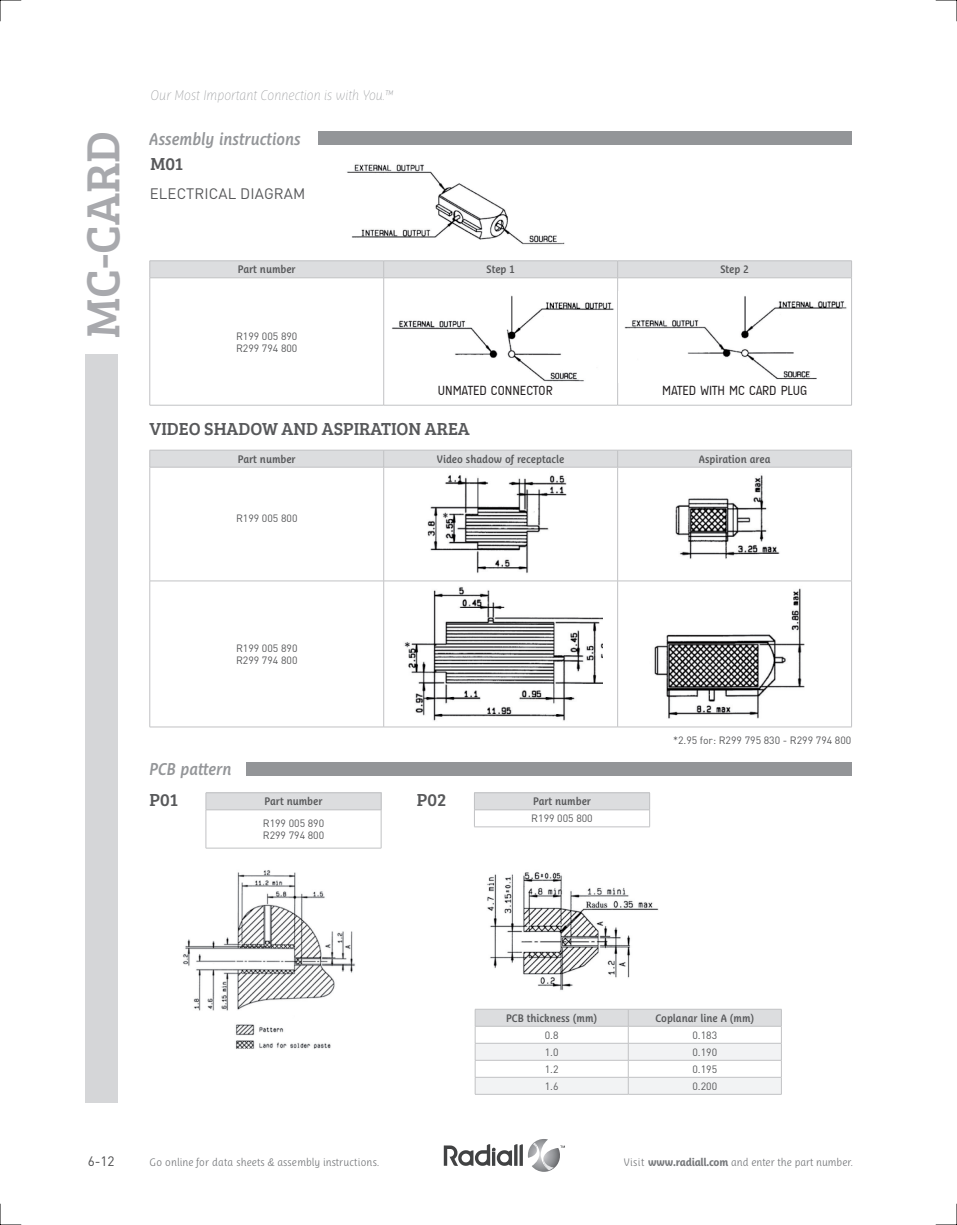
<style>
.page{position:relative;width:957px;height:1225px;background:#fff}
.page>*{position:absolute;margin:0;border:0;box-sizing:border-box;transform-origin:0 0}
.t1{font:48px "Bree Serif";color:#a8a9ad}
.t2{font:18px "Bree Serif";color:#57585a}
.t3{font:italic 600 16.5px "Ayita Pro";color:#939598}
.t4{font:15px "DIN Pro";color:#57585a}
.t5{font:italic 100 13.5px "Ayita Pro";color:#939598}
.t6{font:13.5px "A Udimat";color:#231f20}
.t7{font:13.5px "DIN Pro";color:#4b4c4d}
.t8{font:10.5px/12px "DIN Pro";color:#57585a}
.t9{font:600 10.5px "Ayita Pro";color:#57585a}
.t10{font:300 10.5px "Ayita Pro";color:#76787b}
.s1{font-weight:700}
</style>
<div class="page">
<svg style="left:444px;top:1139px;width:121px;height:32px"></svg>
<div style="left:85px;top:354px;width:33px;height:748px;background:#d5d6d8"></div>
<div style="left:318px;top:131px;width:533px;height:14px;background:#939598"></div>
<div style="left:246px;top:762px;width:605px;height:13px;background:#939598"></div>
<img style="left:347px;top:164px;width:218px;height:81px">
<hr style="left:150px;top:260px;width:234px;height:1px;background:#c1c2c4">
<hr style="left:384px;top:260px;width:233px;height:1px;background:#c1c2c4">
<hr style="left:617px;top:260px;width:234px;height:1px;background:#c1c2c4">
<div style="left:149px;top:261px;width:703px;height:17px;background:#dcdddf"></div>
<hr style="left:150px;top:277px;width:234px;height:1px;background:#c1c2c4">
<hr style="left:149px;top:278px;width:1px;height:127px;background:#c1c2c4">
<hr style="left:384px;top:277px;width:233px;height:1px;background:#c1c2c4">
<hr style="left:383px;top:278px;width:1px;height:127px;background:#c1c2c4">
<hr style="left:617px;top:277px;width:234px;height:1px;background:#c1c2c4">
<hr style="left:617px;top:278px;width:1px;height:127px;background:#c1c2c4">
<hr style="left:851px;top:278px;width:1px;height:127px;background:#c1c2c4">
<hr style="left:150px;top:405px;width:234px;height:1px;background:#c1c2c4">
<hr style="left:384px;top:405px;width:233px;height:1px;background:#c1c2c4">
<hr style="left:617px;top:405px;width:234px;height:1px;background:#c1c2c4">
<img style="left:392px;top:295px;width:222px;height:87px">
<img style="left:624px;top:296px;width:223px;height:84px">
<div style="left:206px;top:793px;width:175px;height:17px;background:#dcdddf"></div>
<hr style="left:206px;top:792px;width:175px;height:1px;background:#c1c2c4">
<svg style="left:206px;top:793px;width:1px;height:16px"></svg>
<svg style="left:381px;top:793px;width:1px;height:16px"></svg>
<hr style="left:206px;top:809px;width:175px;height:1px;background:#c1c2c4">
<hr style="left:206px;top:810px;width:1px;height:38px;background:#c1c2c4">
<hr style="left:381px;top:810px;width:1px;height:38px;background:#c1c2c4">
<hr style="left:206px;top:848px;width:175px;height:1px;background:#c1c2c4">
<div style="left:474px;top:793px;width:175px;height:17px;background:#dcdddf"></div>
<hr style="left:474px;top:792px;width:176px;height:1px;background:#c1c2c4">
<hr style="left:474px;top:809px;width:176px;height:1px;background:#c1c2c4">
<svg style="left:474px;top:793px;width:1px;height:33px"></svg>
<svg style="left:649px;top:793px;width:1px;height:33px"></svg>
<hr style="left:474px;top:826px;width:176px;height:1px;background:#c1c2c4">
<svg style="left:475px;top:1009px;width:307px;height:85px"></svg>
<hr style="left:475px;top:1094px;width:153px;height:1px;background:#c1c2c4">
<hr style="left:628px;top:1094px;width:153px;height:1px;background:#c1c2c4">
<img style="left:183px;top:870px;width:172px;height:179px">
<img style="left:487px;top:872px;width:172px;height:119px">
<svg style="left:384px;top:581px;width:467px;height:145px"></svg>
<svg style="left:149px;top:450px;width:703px;height:17px;background:#dadbdd"></svg>
<hr style="left:150px;top:467px;width:234px;height:1px;background:#c1c2c4">
<hr style="left:149px;top:467px;width:1px;height:114px;background:#c1c2c4">
<hr style="left:384px;top:467px;width:233px;height:1px;background:#c1c2c4">
<hr style="left:383px;top:467px;width:1px;height:114px;background:#c1c2c4">
<hr style="left:617px;top:467px;width:234px;height:1px;background:#c1c2c4">
<hr style="left:617px;top:467px;width:1px;height:114px;background:#c1c2c4">
<hr style="left:851px;top:467px;width:1px;height:114px;background:#c1c2c4">
<hr style="left:150px;top:580px;width:234px;height:1px;background:#c1c2c4">
<hr style="left:149px;top:581px;width:1px;height:146px;background:#c1c2c4">
<hr style="left:384px;top:580px;width:233px;height:1px;background:#c1c2c4">
<hr style="left:383px;top:581px;width:1px;height:146px;background:#c1c2c4">
<hr style="left:617px;top:580px;width:234px;height:1px;background:#c1c2c4">
<hr style="left:617px;top:581px;width:1px;height:146px;background:#c1c2c4">
<hr style="left:851px;top:581px;width:1px;height:146px;background:#c1c2c4">
<hr style="left:150px;top:726px;width:234px;height:1px;background:#c1c2c4">
<hr style="left:384px;top:726px;width:233px;height:1px;background:#c1c2c4">
<hr style="left:617px;top:726px;width:234px;height:1px;background:#c1c2c4">
<img style="left:427px;top:475px;width:140px;height:99px">
<img style="left:400px;top:583px;width:202px;height:138px">
<img style="left:649px;top:583px;width:161px;height:135px">
<img style="left:675px;top:475px;width:105px;height:84px">
<svg style="left:0;top:0;width:22px;height:22px"></svg>
<svg style="left:0;top:1203px;width:22px;height:22px"></svg>
<svg style="left:935px;top:0;width:22px;height:22px"></svg>
<svg style="left:935px;top:1203px;width:22px;height:22px"></svg>
<p class="t5" style="left:151px;top:87px;width:244px">Our Most Important Connection is with You.™</p>
<h1 class="t1" style="left:68px;top:338px;width:209px;rotate:-90deg">MC-CARD</h1>
<h3 class="t3" style="left:150px;top:129px;width:153px">Assembly instructions</h3>
<h2 class="t2" style="left:151px;top:151px;width:34px">M01</h2>
<h3 class="t4" style="left:150px;top:183px;width:19px">ELECTRICAL</h3>
<h3 class="t4" style="left:240px;top:183px;width:10px">DIAGRAM</h3>
<p class="t9" style="left:238px;top:263px;width:59px">Part number</p>
<p class="t9" style="left:486px;top:263px;width:30px">Step 1</p>
<p class="t9" style="left:720px;top:263px;width:30px">Step 2</p>
<p class="t8" style="left:236px;top:329px;width:63px">R199 005 890<br>R299 794 800</p>
<p class="t6" style="left:438px;top:383px;width:116px">UNMATED CONNECTOR</p>
<p class="t6" style="left:662px;top:383px;width:146px">MATED WITH MC CARD PLUG</p>
<h2 class="t2" style="left:150px;top:416px;width:90px">VIDEO SHADO</h2>
<h2 class="t2" style="left:262px;top:416px;width:33px">W AND</h2>
<h2 class="t2" style="left:322px;top:416px;width:11px">ASPI</h2>
<h2 class="t2" style="left:359px;top:416px;width:23px">RATION</h2>
<h2 class="t2" style="left:425px;top:416px;width:35px">AREA</h2>
<p class="t9" style="left:238px;top:453px;width:59px">Part number</p>
<p class="t9" style="left:437px;top:453px;width:129px">Video shadow of receptacle</p>
<p class="t9" style="left:699px;top:453px;width:73px">Aspiration area</p>
<p class="t8" style="left:236px;top:512px;width:63px">R199 005 800</p>
<p class="t8" style="left:236px;top:642px;width:63px">R199 005 890<br>R299 794 800</p>
<h3 class="t3" style="left:150px;top:760px;width:83px">PCB pattern</h3>
<h2 class="t2" style="left:150px;top:786px;width:30px">P01</h2>
<h2 class="t2" style="left:417px;top:786px;width:31px">P02</h2>
<p class="t9" style="left:264px;top:795px;width:59px">Part number</p>
<p class="t8" style="left:263px;top:816px;width:63px">R199 005 890<br>R299 794 800</p>
<p class="t9" style="left:533px;top:795px;width:59px">Part number</p>
<p class="t8" style="left:531px;top:812px;width:63px">R199 005 800</p>
<p class="t8" style="left:673px;top:734px;width:180px">*2.95 FOR: R299 795 830 - R299 794 800</p>
<p class="t7" style="left:88px;top:1151px;width:28px">6-12</p>
<p class="t9" style="left:506px;top:1012px;width:93px">PCB thickness (mm)</p>
<p class="t9" style="left:655px;top:1012px;width:100px">Coplanar line A (mm)</p>
<p class="t8" style="left:545px;top:1028px;width:15px">0.8</p>
<p class="t8" style="left:692px;top:1028px;width:26px">0.183</p>
<p class="t8" style="left:545px;top:1045px;width:15px">1.0</p>
<p class="t8" style="left:692px;top:1045px;width:26px">0.190</p>
<p class="t8" style="left:545px;top:1062px;width:15px">1.2</p>
<p class="t8" style="left:692px;top:1062px;width:26px">0.195</p>
<p class="t8" style="left:545px;top:1079px;width:15px">1.6</p>
<p class="t8" style="left:692px;top:1079px;width:26px">0.200</p>
<p class="t10" style="left:150px;top:1156px;width:231px">Go online for data sheets &amp; assembly instructions.</p>
<p class="t10" style="left:623px;top:1156px;width:231px">Visit <span class="s1">www.radiall.com</span> and enter the part number.</p>
</div>
